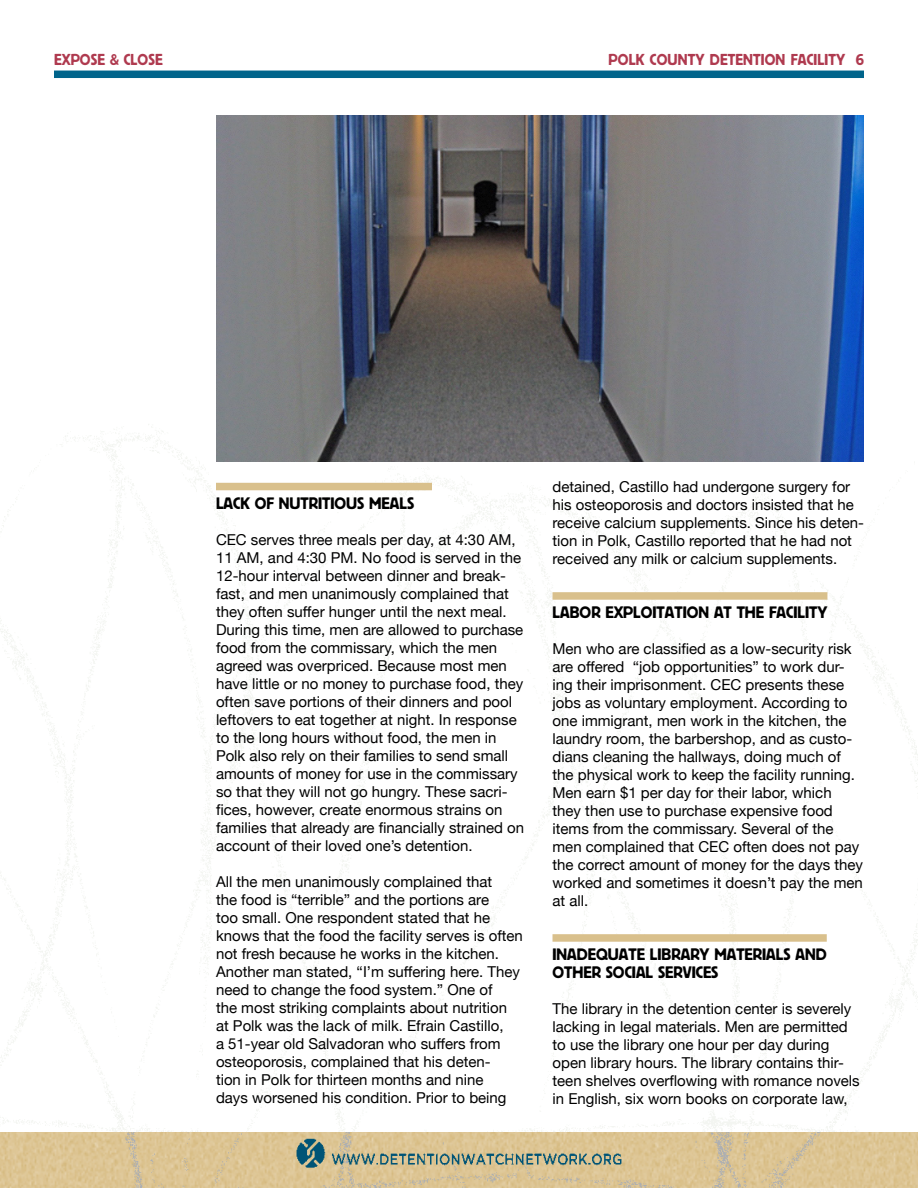
<style>
.page{position:relative;width:918px;height:1188px;background:#fff}
.page>*{position:absolute;margin:0;border:0;box-sizing:border-box;transform-origin:0 0}
.t1{font:16.5px/18px "Block BE Reg Rev";color:#000}
.t2{font:15.75px "Block BE Reg Rev";letter-spacing:.01em;color:#af3a4f;scale:.96 1}
.t3{font:15px/18px "Helvetica Neue";color:#000}
</style>
<div class="page">
<img style="left:0;top:424px;width:918px;height:709px">
<img style="left:0;top:1133px;width:918px;height:55px">
<img style="left:290px;top:1139px;width:338px;height:29px">
<div style="left:54px;top:71px;width:810px;height:7px;background:#00648b"></div>
<div style="left:216px;top:483px;width:216px;height:7px;background:#d9c08c"></div>
<img style="left:216px;top:116px;width:648px;height:346px">
<div style="left:553px;top:592px;width:274px;height:8px;background:#d9c08c"></div>
<div style="left:553px;top:934px;width:274px;height:8px;background:#d9c08c"></div>
<p class="t2" style="left:54px;top:51px;width:115px">EXPOSE &amp; CLOSE</p>
<p class="t2" style="left:609px;top:51px;width:268px">POLK COUNTY DETENTION FACILITY 6</p>
<p class="t1" style="left:216px;top:493px;width:200px">LACK OF NUTRITIOUS MEALS</p>
<p class="t3" style="left:216px;top:531px;width:310px">CEC serves three meals per day, at 4:30 AM, 11 AM, and 4:30 PM. No food is served in the 12-hour interval between dinner and break&shy;fast, and men unanimously complained that they often suffer hunger until the next meal.<br>During this time, men are allowed to purchase food from the commissary, which the men agreed was overpriced. Because most men have little or no money to purchase food, they often save portions of their dinners and pool leftovers to eat together at night. In response to the long hours without food, the men in Polk also rely on their families to send small amounts of money for use in the commissary so that they will not go hungry. These sacri&shy;fices, however, create enormous strains on families that already are financially strained on account of their loved one’s detention.</p>
<p class="t3" style="left:216px;top:873px;width:308px">All the men unanimously complained that<br>the food is “terrible” and the portions are<br>too small. One respondent stated that he knows that the food the facility serves is often not fresh because he works in the kitchen.<br>Another man stated, “I’m suffering here. They need to change the food system.” One of<br>the most striking complaints about nutrition at Polk was the lack of milk. Efrain Castillo,<br>a 51-year old Salvadoran who suffers from osteoporosis, complained that his deten-<br>tion in Polk for thirteen months and nine<br>days worsened his condition. Prior to being</p>
<p class="t3" style="left:553px;top:479px;width:313px">detained, Castillo had undergone surgery for his osteoporosis and doctors insisted that he receive calcium supplements. Since his deten&shy;tion in Polk, Castillo reported that he had not received any milk or calcium supplements.</p>
<p class="t1" style="left:553px;top:603px;width:276px">LABOR EXPLOITATION AT THE FACILITY</p>
<p class="t3" style="left:553px;top:641px;width:312px">Men who are classified as a low-security risk are offered “job opportunities” to work dur&shy;ing their imprisonment. CEC presents these jobs as voluntary employment. According to one immigrant, men work in the kitchen, the laundry room, the barbershop, and as custo&shy;dians cleaning the hallways, doing much of the physical work to keep the facility running.<br>Men earn $1 per day for their labor, which they then use to purchase expensive food items from the commissary. Several of the men complained that CEC often does not pay the correct amount of money for the days they worked and sometimes it doesn’t pay the men at all.</p>
<p class="t1" style="left:553px;top:945px;width:275px">INADEQUATE LIBRARY MATERIALS AND<br>OTHER SOCIAL SERVICES</p>
<p class="t3" style="left:553px;top:1001px;width:309px">The library in the detention center is severely lacking in legal materials. Men are permitted to use the library one hour per day during open library hours. The library contains thir&shy;teen shelves overflowing with romance novels in English, six worn books on corporate law,</p>
</div>
